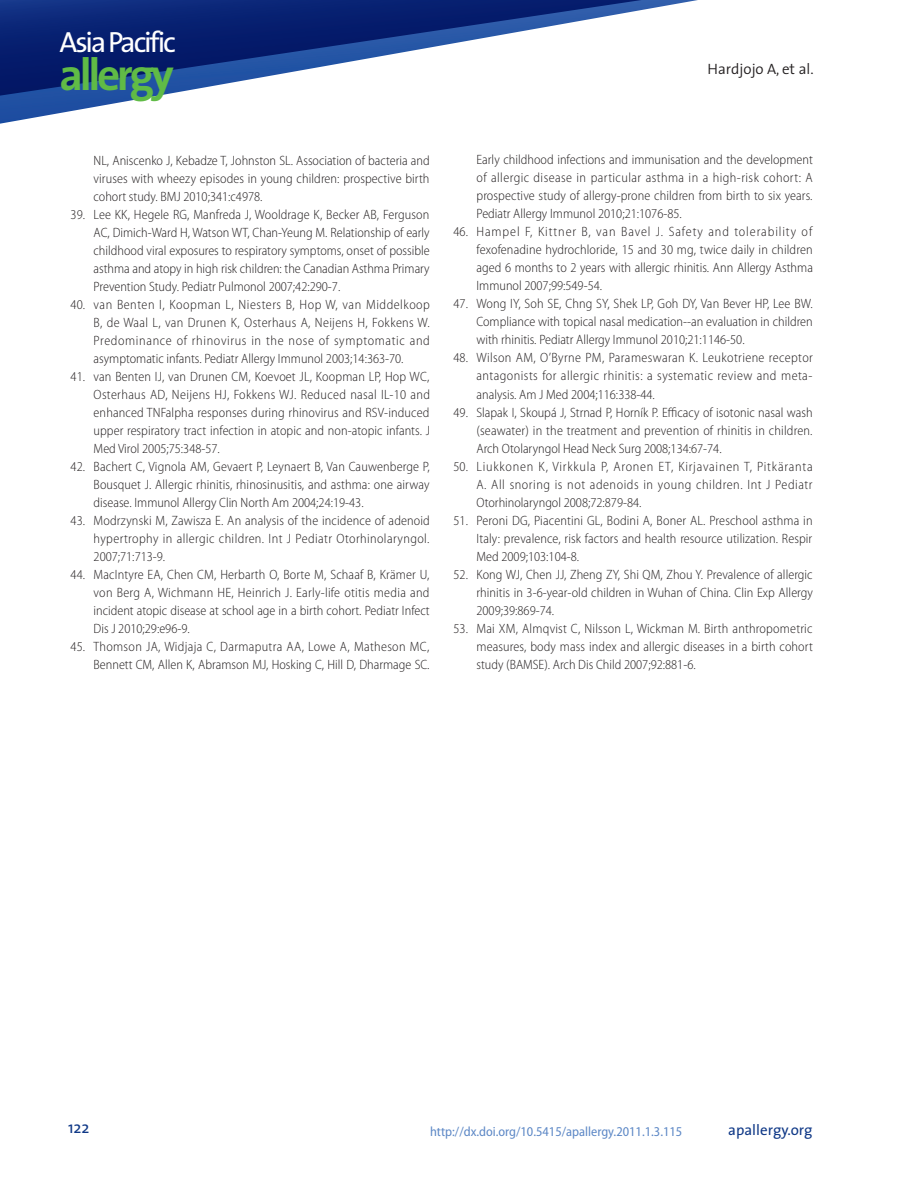
<style>
.page{position:relative;width:902px;height:1200px;background:#fff}
.page>*{position:absolute;margin:0;border:0;box-sizing:border-box;transform-origin:0 0}
.t1{font:700 45.15px "The Sans";letter-spacing:-.075em;color:#60bb46}
.t2{font:29.25px "The Sans";letter-spacing:-.075em;color:#fff}
.t3{font:16.5px "The Sans";color:#103987}
.t4{font:300 15px "The Sans";color:#231f20}
.t5{font:15px "The Sans";color:#103987}
.t6{font:300 semi-condensed 13.5px/18px "Myriad Pro";color:#231f20;text-align:justify}
.t7{font:semi-condensed 13.5px "Myriad Pro";color:#5d88c6}
</style>
<div class="page">
<svg style="left:0;top:97px;width:150px;height:27px"></svg>
<svg style="left:0;top:0;width:698px;height:97px"></svg>
<h2 class="t2" style="left:60px;top:18px;width:118px">Asia Pacific</h2>
<h1 class="t1" style="left:60px;top:37px;width:116px">allergy</h1>
<p class="t6" style="left:94px;top:151px;width:337px">NL, Aniscenko J, Kebadze T, Johnston SL. Association of bacteria and viruses with wheezy episodes in young children: prospective birth cohort study. BMJ 2010;341:c4978.</p>
<p class="t6" style="left:94px;top:205px;width:337px;text-indent:-23px">39. Lee KK, Hegele RG, Manfreda J, Wooldrage K, Becker AB, Ferguson AC, Dimich-Ward H, Watson WT, Chan-Yeung M. Relationship of early childhood viral exposures to respiratory symptoms, onset of possible asthma and atopy in high risk children: the Canadian Asthma Primary Prevention Study. Pediatr Pulmonol 2007;42:290-7.</p>
<p class="t6" style="left:94px;top:295px;width:338px;text-indent:-23px">40. van Benten I, Koopman L, Niesters B, Hop W, van Middelkoop B, de Waal L, van Drunen K, Osterhaus A, Neijens H, Fokkens W.<br>Predominance of rhinovirus in the nose of symptomatic and asymptomatic infants. Pediatr Allergy Immunol 2003;14:363-70.</p>
<p class="t6" style="left:94px;top:367px;width:338px;text-indent:-23px">41. van Benten IJ, van Drunen CM, Koevoet JL, Koopman LP, Hop WC, Osterhaus AD, Neijens HJ, Fokkens WJ. Reduced nasal IL-10 and enhanced TNFalpha responses during rhinovirus and RSV-induced upper respiratory tract infection in atopic and non-atopic infants. J Med Virol 2005;75:348-57.</p>
<p class="t6" style="left:94px;top:457px;width:337px;text-indent:-23px">42. Bachert C, Vignola AM, Gevaert P, Leynaert B, Van Cauwenberge P, Bousquet J. Allergic rhinitis, rhinosinusitis, and asthma: one airway disease. Immunol Allergy Clin North Am 2004;24:19-43.</p>
<p class="t6" style="left:94px;top:511px;width:338px;text-indent:-23px">43. Modrzynski M, Zawisza E. An analysis of the incidence of adenoid hypertrophy in allergic children. Int J Pediatr Otorhinolaryngol.<br>2007;71:713-9.</p>
<p class="t6" style="left:94px;top:565px;width:337px;text-indent:-23px">44. MacIntyre EA, Chen CM, Herbarth O, Borte M, Schaaf B, Krämer U, von Berg A, Wichmann HE, Heinrich J. Early-life otitis media and incident atopic disease at school age in a birth cohort. Pediatr Infect Dis J 2010;29:e96-9.</p>
<p class="t6" style="left:71px;top:637px;width:360px;text-align:right">45. Thomson JA, Widjaja C, Darmaputra AA, Lowe A, Matheson MC,<br>Bennett CM, Allen K, Abramson MJ, Hosking C, Hill D, Dharmage SC.</p>
<p class="t4" style="left:707px;top:57px;width:107px">Hardjojo A, et al.</p>
<p class="t6" style="left:476px;top:151px;width:338px">Early childhood infections and immunisation and the development of allergic disease in particular asthma in a high-risk cohort: A prospective study of allergy-prone children from birth to six years.<br>Pediatr Allergy Immunol 2010;21:1076-85.</p>
<p class="t6" style="left:476px;top:223px;width:338px;text-indent:-23px">46. Hampel F, Kittner B, van Bavel J. Safety and tolerability of fexofenadine hydrochloride, 15 and 30 mg, twice daily in children aged 6 months to 2 years with allergic rhinitis. Ann Allergy Asthma Immunol 2007;99:549-54.</p>
<p class="t6" style="left:476px;top:295px;width:338px;text-indent:-23px">47. Wong IY, Soh SE, Chng SY, Shek LP, Goh DY, Van Bever HP, Lee BW.<br>Compliance with topical nasal medication--an evaluation in children with rhinitis. Pediatr Allergy Immunol 2010;21:1146-50.</p>
<p class="t6" style="left:476px;top:349px;width:338px;text-indent:-23px">48. Wilson AM, O’Byrne PM, Parameswaran K. Leukotriene receptor antagonists for allergic rhinitis: a systematic review and meta&shy;analysis. Am J Med 2004;116:338-44.</p>
<p class="t6" style="left:476px;top:403px;width:337px;text-indent:-23px">49. Slapak I, Skoupá J, Strnad P, Horník P. Efficacy of isotonic nasal wash (seawater) in the treatment and prevention of rhinitis in children.<br>Arch Otolaryngol Head Neck Surg 2008;134:67-74.</p>
<p class="t6" style="left:476px;top:457px;width:337px;text-indent:-23px">50. Liukkonen K, Virkkula P, Aronen ET, Kirjavainen T, Pitkäranta A. All snoring is not adenoids in young children. Int J Pediatr Otorhinolaryngol 2008;72:879-84.</p>
<p class="t6" style="left:476px;top:511px;width:337px;text-indent:-23px">51. Peroni DG, Piacentini GL, Bodini A, Boner AL. Preschool asthma in Italy: prevalence, risk factors and health resource utilization. Respir Med 2009;103:104-8.</p>
<p class="t6" style="left:476px;top:565px;width:338px;text-indent:-23px">52. Kong WJ, Chen JJ, Zheng ZY, Shi QM, Zhou Y. Prevalence of allergic rhinitis in 3-6-year-old children in Wuhan of China. Clin Exp Allergy 2009;39:869-74.</p>
<p class="t6" style="left:476px;top:619px;width:338px;text-indent:-23px">53. Mai XM, Almqvist C, Nilsson L, Wickman M. Birth anthropometric measures, body mass index and allergic diseases in a birth cohort study (BAMSE). Arch Dis Child 2007;92:881-6.</p>
<p class="t3" style="left:68px;top:1113px;width:23px">122</p>
<p class="t7" style="left:430px;top:1122px;width:254px">http://dx.doi.org/10.5415/apallergy.2011.1.3.115</p>
<p class="t5" style="left:728px;top:1117px;width:86px">apallergy.org</p>
</div>
